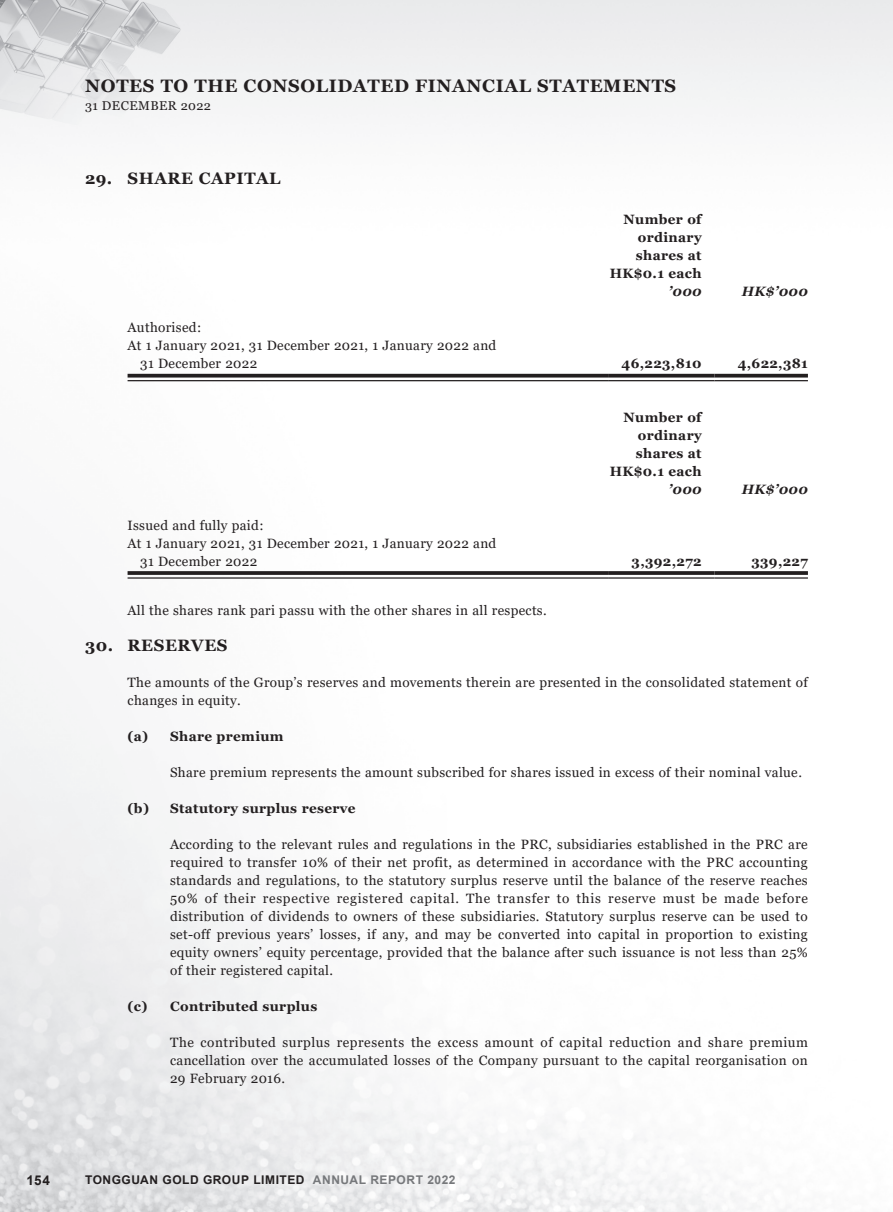
<style>
.page{position:relative;width:893px;height:1212px;background:#fff}
.page>*{position:absolute;margin:0;border:0;box-sizing:border-box;transform-origin:0 0}
.t1{font:700 18px "Georgia";letter-spacing:.035em;color:#231f20}
.t2{font:700 16.5px "Georgia";letter-spacing:.035em;color:#231f20}
.t3{font:13.5px/18px "Georgia";letter-spacing:.025em;color:#231f20;text-align:justify}
.t4{font:700 13.5px/18px "Georgia";letter-spacing:.025em;color:#231f20;text-align:right}
.t5{font:italic 700 13.5px "Georgia";letter-spacing:.025em;color:#231f20}
.t6{font:700 13.5px "Arial";color:#231f20}
.t7{font:12.75px "Georgia";letter-spacing:.035em;color:#231f20}
.t8{font:700 12px "Arial";letter-spacing:.045em;color:#231f20}
.s1{color:#76787b}
</style>
<div class="page">
<img style="left:0;top:0;width:893px;height:1212px">
<hr style="left:128px;top:374px;width:480px;height:3px;background:#231f20">
<hr style="left:128px;top:380px;width:480px;height:1px;background:#231f20">
<hr style="left:608px;top:374px;width:106px;height:3px;background:#231f20">
<hr style="left:608px;top:380px;width:106px;height:1px;background:#231f20">
<hr style="left:714px;top:374px;width:94px;height:3px;background:#231f20">
<hr style="left:714px;top:380px;width:94px;height:1px;background:#231f20">
<svg style="left:128px;top:571px;width:480px;height:4px;background:#302c2d"></svg>
<hr style="left:128px;top:577px;width:480px;height:2px;background:#231f20">
<svg style="left:608px;top:571px;width:106px;height:4px"></svg>
<hr style="left:608px;top:577px;width:106px;height:2px;background:#231f20">
<svg style="left:714px;top:571px;width:94px;height:4px"></svg>
<hr style="left:714px;top:577px;width:94px;height:2px;background:#231f20">
<h1 class="t1" style="left:85px;top:74px;width:593px">NOTES TO THE CONSOLIDATED FINANCIAL STATEMENTS</h1>
<p class="t7" style="left:85px;top:98px;width:127px">31 DECEMBER 2022</p>
<p class="t2" style="left:85px;top:168px;width:197px">29. SHARE CAPITAL</p>
<p class="t4" style="left:610px;top:211px;width:93px">Number of ordinary shares at<br>HK$0.1 each</p>
<p class="t5" style="left:669px;top:283px;width:35px">’000</p>
<p class="t5" style="left:742px;top:283px;width:68px">HK$’000</p>
<p class="t3" style="left:128px;top:319px;width:75px">Authorised:</p>
<p class="t3" style="left:128px;top:337px;width:370px">At 1 January 2021, 31 December 2021, 1 January 2022 and</p>
<p class="t3" style="left:140px;top:355px;width:118px">31 December 2022</p>
<p class="t4" style="left:622px;top:355px;width:81px">46,223,810</p>
<p class="t4" style="left:738px;top:355px;width:72px">4,622,381</p>
<p class="t4" style="left:610px;top:408px;width:93px">Number of ordinary shares at<br>HK$0.1 each</p>
<p class="t5" style="left:669px;top:480px;width:35px">’000</p>
<p class="t5" style="left:742px;top:480px;width:68px">HK$’000</p>
<p class="t3" style="left:128px;top:516px;width:137px">Issued and fully paid:</p>
<p class="t3" style="left:128px;top:534px;width:370px">At 1 January 2021, 31 December 2021, 1 January 2022 and</p>
<p class="t3" style="left:140px;top:552px;width:118px">31 December 2022</p>
<p class="t4" style="left:632px;top:552px;width:72px">3,392,272</p>
<p class="t4" style="left:751px;top:552px;width:58px">339,227</p>
<p class="t3" style="left:128px;top:601px;width:419px">All the shares rank pari passu with the other shares in all respects.</p>
<p class="t2" style="left:85px;top:634px;width:144px">30. RESERVES</p>
<p class="t3" style="left:128px;top:673px;width:682px">The amounts of the Group’s reserves and movements therein are presented in the consolidated statement of changes in equity.</p>
<p class="t4" style="left:128px;top:727px;width:158px">(a) Share premium</p>
<p class="t3" style="left:170px;top:763px;width:632px">Share premium represents the amount subscribed for shares issued in excess of their nominal value.</p>
<p class="t4" style="left:128px;top:799px;width:229px">(b) Statutory surplus reserve</p>
<p class="t3" style="left:170px;top:835px;width:639px">According to the relevant rules and regulations in the PRC, subsidiaries established in the PRC are required to transfer 10% of their net profit, as determined in accordance with the PRC accounting standards and regulations, to the statutory surplus reserve until the balance of the reserve reaches 50% of their respective registered capital. The transfer to this reserve must be made before distribution of dividends to owners of these subsidiaries. Statutory surplus reserve can be used to set-off previous years’ losses, if any, and may be converted into capital in proportion to existing equity owners’ equity percentage, provided that the balance after such issuance is not less than 25% of their registered capital.</p>
<p class="t4" style="left:128px;top:997px;width:191px">(c) Contributed surplus</p>
<p class="t3" style="left:170px;top:1033px;width:639px">The contributed surplus represents the excess amount of capital reduction and share premium cancellation over the accumulated losses of the Company pursuant to the capital reorganisation on 29 February 2016.</p>
<p class="t6" style="left:27px;top:1171px;width:25px">154</p>
<p class="t8" style="left:85px;top:1171px;width:372px">TONGGUAN GOLD GROUP LIMITED <span class="s1">ANNUAL REPORT 2022</span></p>
</div>
